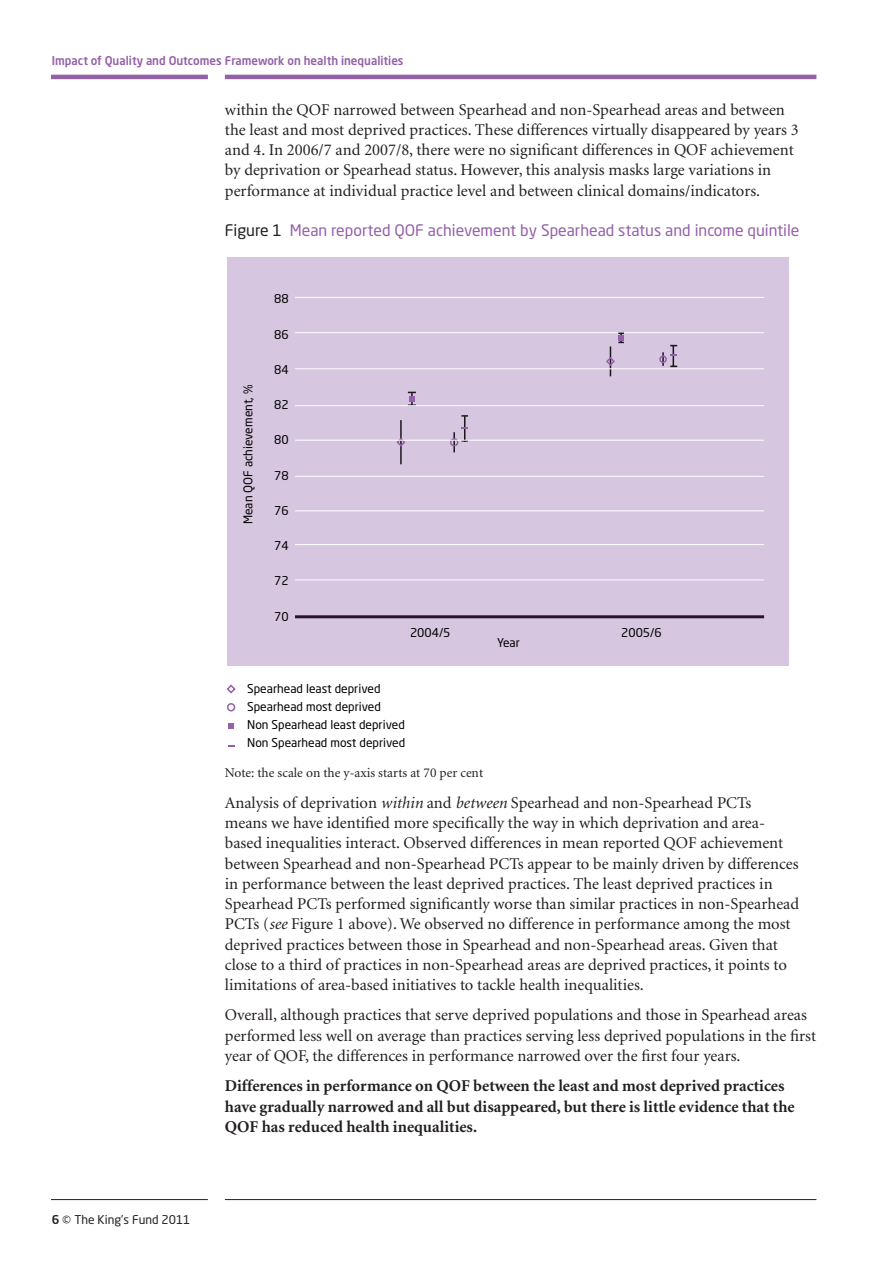
<style>
.page{position:relative;width:893px;height:1263px;background:#fff}
.page>*{position:absolute;margin:0;border:0;box-sizing:border-box;transform-origin:0 0}
.Text_Body_copy{font:16.5px/20.2px "Minion";color:#231f20}
.Text_Body_copy-2{font:700 16.5px/20.2px "Minion";color:#231f20}
.table_head{font:15.75px "Neo Sans Std";color:#9460a8}
.Text_Body_copy-3{font:13.5px "Minion";color:#231f20}
.t1{font:12px/18px "Neo Sans Std";color:#000}
.t2{font:500 12px "Neo Sans Std";color:#9460a8;scale:.96 1}
.t3{font:12px "Neo Sans Std";color:#231f20}
.s1{color:#231f20}
.s2{font-weight:500}
.s3{font-style:italic}
</style>
<div class="page">
<hr style="left:51px;top:1199px;width:157px;height:1px;background:#231f20">
<hr style="left:225px;top:1199px;width:591px;height:1px;background:#231f20">
<hr style="left:51px;top:75px;width:157px;height:4px;background:#9460a8">
<hr style="left:225px;top:75px;width:591px;height:4px;background:#9460a8">
<div style="left:228px;top:257px;width:561px;height:409px;background:#d6c6e0"></div>
<hr style="left:400px;top:420px;width:2px;height:44px;background:#1a171b">
<svg style="left:395px;top:437px;width:12px;height:11px"></svg>
<hr style="left:610px;top:346px;width:1px;height:30px;background:#1a171b">
<svg style="left:606px;top:356px;width:9px;height:11px"></svg>
<svg style="left:408px;top:392px;width:8px;height:13px"></svg>
<hr style="left:453px;top:432px;width:2px;height:20px;background:#1a171b">
<div style="left:450px;top:438px;width:8px;height:8px;border:2px solid #9460a8;border-radius:50%"></div>
<svg style="left:461px;top:415px;width:7px;height:27px"></svg>
<svg style="left:227px;top:684px;width:9px;height:10px"></svg>
<svg style="left:228px;top:723px;width:6px;height:6px"></svg>
<div style="left:227px;top:703px;width:8px;height:8px;border:2px solid #9460a8;border-radius:50%"></div>
<svg style="left:228px;top:745px;width:6px;height:2px"></svg>
<hr style="left:295px;top:297px;width:469px;height:1px;background:#fff">
<hr style="left:295px;top:332px;width:469px;height:1px;background:#fff">
<hr style="left:295px;top:368px;width:469px;height:1px;background:#fff">
<hr style="left:295px;top:405px;width:469px;height:1px;background:#fff">
<hr style="left:295px;top:440px;width:469px;height:1px;background:#fff">
<hr style="left:295px;top:476px;width:469px;height:1px;background:#fff">
<hr style="left:295px;top:510px;width:469px;height:1px;background:#fff">
<hr style="left:295px;top:544px;width:469px;height:1px;background:#fff">
<hr style="left:295px;top:579px;width:469px;height:1px;background:#fff">
<hr style="left:295px;top:615px;width:469px;height:3px;background:#2f112f">
<svg style="left:618px;top:332px;width:6px;height:11px"></svg>
<svg style="left:662px;top:352px;width:2px;height:14px"></svg>
<div style="left:659px;top:355px;width:8px;height:8px;border:2px solid #9460a8;border-radius:50%"></div>
<svg style="left:670px;top:345px;width:7px;height:22px"></svg>
<p class="t2" style="left:52px;top:53px;width:368px">Impact of Quality and Outcomes Framework on health inequalities</p>
<p class="Text_Body_copy" style="left:225px;top:100px;width:575px">within the QOF narrowed between Spearhead and non-Spearhead areas and between the least and most deprived practices. These differences virtually disappeared by years 3 and 4. In 2006/7 and 2007/8, there were no significant differences in QOF achievement by deprivation or Spearhead status. However, this analysis masks large variations in performance at individual practice level and between clinical domains/indicators.</p>
<p class="table_head" style="left:225px;top:221px;width:576px"><span class="s1">Figure 1</span> Mean reported QOF achievement by Spearhead status and income quintile</p>
<p class="t1" style="left:239px;top:524px;width:141px;rotate:-90deg">Mean QOF achievement, %</p>
<p class="t1" style="left:274px;top:290px;width:16px">88</p>
<p class="t1" style="left:274px;top:325px;width:16px">86</p>
<p class="t1" style="left:274px;top:360px;width:16px">84</p>
<p class="t1" style="left:274px;top:395px;width:16px">82</p>
<p class="t1" style="left:274px;top:431px;width:16px">80</p>
<p class="t1" style="left:274px;top:466px;width:16px">78</p>
<p class="t1" style="left:274px;top:501px;width:16px">76</p>
<p class="t1" style="left:274px;top:536px;width:16px">74</p>
<p class="t1" style="left:274px;top:572px;width:16px">72</p>
<p class="t1" style="left:274px;top:607px;width:16px">70</p>
<p class="t1" style="left:410px;top:623px;width:42px">2004/5</p>
<p class="t1" style="left:621px;top:623px;width:42px">2005/6</p>
<p class="t1" style="left:497px;top:633px;width:24px">Year</p>
<p class="t1" style="left:247px;top:679px;width:160px">Spearhead least deprived<br>Spearhead most deprived<br>Non Spearhead least deprived<br>Non Spearhead most deprived</p>
<p class="t3" style="left:52px;top:1212px;width:140px"><span class="s2">6</span> © The King’s Fund 2011</p>
<p class="Text_Body_copy-3" style="left:225px;top:766px;width:260px">Note: the scale on the y-axis starts at 70 per cent</p>
<p class="Text_Body_copy" style="left:225px;top:793px;width:576px">Analysis of deprivation <span class="s3">within</span> and <span class="s3">between</span> Spearhead and non-Spearhead PCTs<br>means we have identified more specifically the way in which deprivation and area&shy;based inequalities interact. Observed differences in mean reported QOF achievement between Spearhead and non-Spearhead PCTs appear to be mainly driven by differences in performance between the least deprived practices. The least deprived practices in Spearhead PCTs performed significantly worse than similar practices in non-Spearhead PCTs (<span class="s3">see</span> Figure 1 above). We observed no difference in performance among the most deprived practices between those in Spearhead and non-Spearhead areas. Given that close to a third of practices in non-Spearhead areas are deprived practices, it points to limitations of area-based initiatives to tackle health inequalities.</p>
<p class="Text_Body_copy" style="left:225px;top:1005px;width:593px">Overall, although practices that serve deprived populations and those in Spearhead areas performed less well on average than practices serving less deprived populations in the first year of QOF, the differences in performance narrowed over the first four years.</p>
<p class="Text_Body_copy-2" style="left:225px;top:1076px;width:571px">Differences in performance on QOF between the least and most deprived practices have gradually narrowed and all but disappeared, but there is little evidence that the<br>QOF has reduced health inequalities.</p>
</div>
